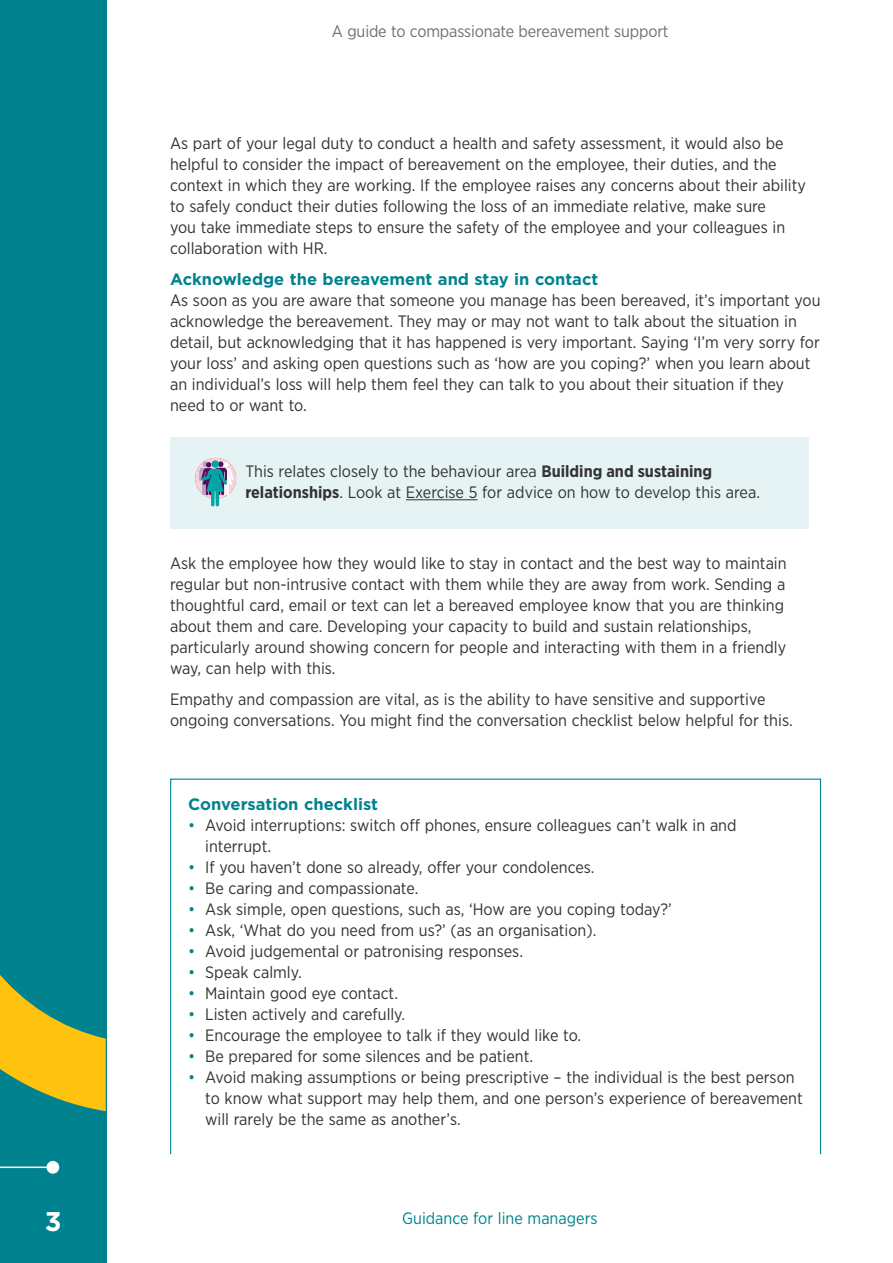
<style>
.page{position:relative;width:893px;height:1263px;background:#fff}
.page>*{position:absolute;margin:0;border:0;box-sizing:border-box;transform-origin:0 0}
.t1{font:700 27px "Gotham";color:#fff}
.B_body{font:16.5px/21px "Gotham Narrow";color:#333}
.B_bullets{font:16.5px/21px "Gotham Narrow";color:#333}
.Subhead_1{font:700 16.5px "Gotham";color:#00838e}
.t2{font:16.5px "Gotham Narrow";letter-spacing:-.01em;color:#707070}
.t3{font:16.5px "Gotham Narrow";color:#00838e}
.s1{font-weight:700}
.s2{color:#00838e}
</style>
<div class="page">
<div style="left:0;top:0;width:106px;height:1263px;background:#00838e"></div>
<hr style="left:0;top:1166px;width:53px;height:2px;background:#fff">
<div style="left:47px;top:1161px;width:12px;height:13px;background:#fff;border-radius:50%"></div>
<svg style="left:0;top:975px;width:106px;height:136px"></svg>
<div style="left:170px;top:437px;width:638px;height:92px;background:#e6f3f4"></div>
<hr style="left:406px;top:499px;width:71px;height:1px;background:#333">
<div style="left:195px;top:458px;width:41px;height:41px;background:#f8d2dc;border-radius:50%"></div>
<svg style="left:199px;top:460px;width:34px;height:46px"></svg>
<p class="t2" style="left:332px;top:21px;width:338px">A guide to compassionate bereavement support</p>
<p class="B_body" style="left:170px;top:132px;width:637px">As part of your legal duty to conduct a health and safety assessment, it would also be helpful to consider the impact of bereavement on the employee, their duties, and the context in which they are working. If the employee raises any concerns about their ability to safely conduct their duties following the loss of an immediate relative, make sure<br>you take immediate steps to ensure the safety of the employee and your colleagues in collaboration with HR.</p>
<h1 class="Subhead_1" style="left:170px;top:268px;width:430px">Acknowledge the bereavement and stay in contact</h1>
<p class="B_body" style="left:170px;top:289px;width:652px">As soon as you are aware that someone you manage has been bereaved, it’s important you acknowledge the bereavement. They may or may not want to talk about the situation in detail, but acknowledging that it has happened is very important. Saying ‘I’m very sorry for your loss’ and asking open questions such as ‘how are you coping?’ when you learn about an individual’s loss will help them feel they can talk to you about their situation if they need to or want to.</p>
<p class="B_body" style="left:245px;top:460px;width:516px">This relates closely to the behaviour area <span class="s1">Building and sustaining relationships</span>. Look at Exercise 5 for advice on how to develop this area.</p>
<p class="B_body" style="left:170px;top:552px;width:618px">Ask the employee how they would like to stay in contact and the best way to maintain regular but non-intrusive contact with them while they are away from work. Sending a thoughtful card, email or text can let a bereaved employee know that you are thinking about them and care. Developing your capacity to build and sustain relationships, particularly around showing concern for people and interacting with them in a friendly way, can help with this.</p>
<p class="B_body" style="left:170px;top:688px;width:624px">Empathy and compassion are vital, as is the ability to have sensitive and supportive ongoing conversations. You might find the conversation checklist below helpful for this.</p>
<h1 class="Subhead_1" style="left:188px;top:793px;width:191px">Conversation checklist</h1>
<p class="B_bullets" style="left:205px;top:814px;width:533px;text-indent:-17px"><span class="s2">•</span> Avoid interruptions: switch off phones, ensure colleagues can’t walk in and interrupt.</p>
<p class="B_bullets" style="left:188px;top:856px;width:408px"><span class="s2">•</span> If you haven’t done so already, offer your condolences.</p>
<p class="B_bullets" style="left:188px;top:877px;width:232px"><span class="s2">•</span> Be caring and compassionate.</p>
<p class="B_bullets" style="left:188px;top:898px;width:485px"><span class="s2">•</span> Ask simple, open questions, such as, ‘How are you coping today?’</p>
<p class="B_bullets" style="left:188px;top:919px;width:410px"><span class="s2">•</span> Ask, ‘What do you need from us?’ (as an organisation).</p>
<p class="B_bullets" style="left:188px;top:940px;width:336px"><span class="s2">•</span> Avoid judgemental or patronising responses.</p>
<p class="B_bullets" style="left:188px;top:961px;width:115px"><span class="s2">•</span> Speak calmly.</p>
<p class="B_bullets" style="left:188px;top:982px;width:211px"><span class="s2">•</span> Maintain good eye contact.</p>
<p class="B_bullets" style="left:188px;top:1003px;width:219px"><span class="s2">•</span> Listen actively and carefully.</p>
<p class="B_bullets" style="left:188px;top:1024px;width:395px"><span class="s2">•</span> Encourage the employee to talk if they would like to.</p>
<p class="B_bullets" style="left:188px;top:1045px;width:346px"><span class="s2">•</span> Be prepared for some silences and be patient.</p>
<p class="B_bullets" style="left:205px;top:1066px;width:599px;text-indent:-17px"><span class="s2">•</span> Avoid making assumptions or being prescriptive – the individual is the best person to know what support may help them, and one person’s experience of bereavement will rarely be the same as another’s.</p>
<h1 class="t1" style="left:45px;top:1204px;width:18px">3</h1>
<p class="t3" style="left:402px;top:1208px;width:197px">Guidance for line managers</p>
</div>
